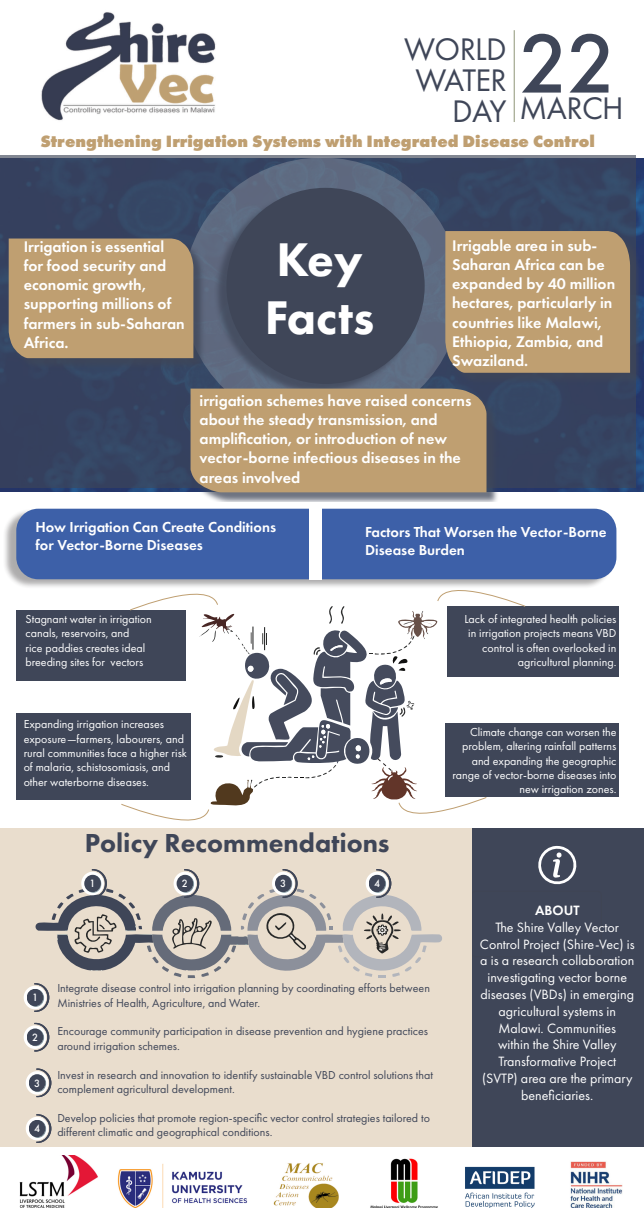
<style>
.page{position:relative;width:644px;height:1219px;background:#fff}
.page>*{position:absolute;margin:0;border:0;box-sizing:border-box;transform-origin:0 0}
.t1{font:500 86.8px "Futura PT";color:#3f4658}
.t2{font:800 49px/58.8px "Futura PT";color:#fff}
.t3{font:32.4px "Futura PT";letter-spacing:-.02em;color:#3f4658}
.t4{font:800 27px "Futura PT";color:#3f4658}
.t5{font:800 17px "Futura PT";color:#bf9f71}
.t6{font:600 16px/19.2px "Futura PT";color:#fff}
.t7{font:600 15px/18px "Futura PT";color:#fff}
.t8{font:14px/16.8px "Futura PT";color:#fff;text-align:center}
.t9{font:600 14px "Futura PT";color:#fff}
.t10{font:12px/14.4px "Futura PT";color:#fff}
.t11{font:12px/14.4px "Futura PT";color:#3f4658}
.t12{font:500 11px "Futura PT";color:#fff;scale:.96 1}
</style>
<div class="page">
<img style="left:41px;top:12px;width:175px;height:109px">
<hr style="left:513px;top:30px;width:1px;height:92px;background:#8f9678">
<img style="left:19px;top:1155px;width:604px;height:53px">
<div style="left:0;top:155px;width:635px;height:333px;background:#354462"></div>
<div style="left:183px;top:158px;width:277px;height:270px;background:#5e6b81;border-radius:50%"></div>
<div style="left:214px;top:189px;width:208px;height:207px;background:#3f4658;opacity:.75"></div>
<div style="left:226px;top:188px;width:198px;height:196px;background:#3f4658;border-radius:50%"></div>
<div style="left:10px;top:240px;width:196px;height:131px;background:#3f4658;opacity:.75"></div>
<div style="left:9px;top:238px;width:184px;height:120px;background:#bf9f71"></div>
<div style="left:446px;top:233px;width:196px;height:152px;background:#3f4658;opacity:.75"></div>
<div style="left:445px;top:231px;width:185px;height:142px;background:#bf9f71"></div>
<div style="left:192px;top:390px;width:307px;height:115px;background:#3f4658;opacity:.75"></div>
<svg style="left:0;top:389px;width:630px;height:105px"></svg>
<div style="left:0;top:502px;width:629px;height:327px;background:#fff"></div>
<div style="left:445px;top:723px;width:174px;height:74px;background:#3f4658"></div>
<div style="left:447px;top:606px;width:172px;height:71px;background:#3f4658"></div>
<div style="left:16px;top:713px;width:174px;height:86px;background:#3f4658"></div>
<div style="left:16px;top:610px;width:169px;height:71px;background:#3f4658"></div>
<div style="left:2px;top:508px;width:611px;height:82px;background:#231f20;opacity:.41"></div>
<div style="left:16px;top:509px;width:600px;height:70px;background:#3d60a8;border-radius:22px"></div>
<div style="left:471px;top:829px;width:172px;height:318px;background:#3f4658"></div>
<div style="left:471px;top:891px;width:130px;height:66px;border:1px solid #42403d;border-radius:4px"></div>
<svg style="left:538px;top:845px;width:39px;height:40px"></svg>
<svg style="left:120px;top:575px;width:406px;height:261px"></svg>
<div style="left:0;top:829px;width:471px;height:318px;background:#e9ddcd"></div>
<div style="left:26px;top:1117px;width:22px;height:23px;background:#fff;border-radius:50%"></div>
<svg style="left:29px;top:1114px;width:22px;height:29px"></svg>
<div style="left:26px;top:1071px;width:22px;height:24px;background:#fff;border-radius:50%"></div>
<svg style="left:29px;top:1068px;width:22px;height:29px"></svg>
<div style="left:24px;top:1025px;width:22px;height:24px;background:#fff;border-radius:50%"></div>
<svg style="left:27px;top:1023px;width:22px;height:29px"></svg>
<div style="left:24px;top:986px;width:22px;height:23px;background:#fff;border-radius:50%"></div>
<svg style="left:27px;top:869px;width:415px;height:143px"></svg>
<div style="left:309px;top:502px;width:12px;height:77px;background:#fff"></div>
<p class="t1" style="left:519px;top:11px;width:98px">22</p>
<p class="t3" style="left:404px;top:30px;width:104px">WORLD</p>
<p class="t3" style="left:415px;top:61px;width:93px">WATER</p>
<p class="t3" style="left:452px;top:92px;width:56px">DAY</p>
<p class="t3" style="left:519px;top:89px;width:106px">MARCH</p>
<p class="t5" style="left:40px;top:130px;width:556px">Strengthening Irrigation Systems with Integrated Disease Control</p>
<p class="t6" style="left:24px;top:237px;width:162px">Irrigation is essential for food security and economic growth, supporting millions of farmers in sub-Saharan<br>Africa.</p>
<p class="t6" style="left:452px;top:236px;width:164px">Irrigable area in sub-<br>Saharan Africa can be expanded by 40 million hectares, particularly in countries like Malawi,<br>Ethiopia, Zambia, and<br>Swaziland.</p>
<p class="t6" style="left:199px;top:391px;width:273px">irrigation schemes have raised concerns about the steady transmission, and amplification, or introduction of new vector-borne infectious diseases in the areas involved</p>
<p class="t2" style="left:265px;top:229px;width:111px">Key<br>Facts</p>
<p class="t7" style="left:36px;top:518px;width:242px">How Irrigation Can Create Conditions for Vector-Borne Diseases</p>
<p class="t10" style="left:26px;top:612px;width:128px">Stagnant water in irrigation canals, reservoirs, and<br>rice paddies creates ideal breeding sites for vectors</p>
<p class="t7" style="left:365px;top:522px;width:243px">Factors That Worsen the Vector-Borne<br>Disease Burden</p>
<p class="t10" style="left:464px;top:611px;width:153px;text-align:right">Lack of integrated health policies in irrigation projects means VBD control is often overlooked in agricultural planning.</p>
<p class="t10" style="left:24px;top:717px;width:165px">Expanding irrigation increases exposure—farmers, labourers, and rural communities face a higher risk of malaria, schistosomiasis, and other waterborne diseases.</p>
<p class="t10" style="left:452px;top:724px;width:165px;text-align:right">Climate change can worsen the problem, altering rainfall patterns and expanding the geographic range of vector-borne diseases into new irrigation zones.</p>
<p class="t4" style="left:85px;top:826px;width:306px">Policy Recommendations</p>
<p class="t12" style="left:90px;top:877px;width:8px">1</p>
<p class="t12" style="left:182px;top:877px;width:8px">2</p>
<p class="t12" style="left:280px;top:877px;width:8px">3</p>
<p class="t12" style="left:374px;top:877px;width:8px">4</p>
<p class="t12" style="left:32px;top:991px;width:8px">1</p>
<p class="t12" style="left:32px;top:1031px;width:8px">2</p>
<p class="t12" style="left:34px;top:1076px;width:8px">3</p>
<p class="t12" style="left:34px;top:1122px;width:8px">4</p>
<p class="t11" style="left:57px;top:981px;width:374px">Integrate disease control into irrigation planning by coordinating efforts between<br>Ministries of Health, Agriculture, and Water.</p>
<p class="t11" style="left:57px;top:1024px;width:372px">Encourage community participation in disease prevention and hygiene practices around irrigation schemes.</p>
<p class="t11" style="left:57px;top:1067px;width:377px">Invest in research and innovation to identify sustainable VBD control solutions that complement agricultural development.</p>
<p class="t11" style="left:57px;top:1111px;width:374px">Develop policies that promote region-specific vector control strategies tailored to different climatic and geographical conditions.</p>
<p class="t9" style="left:535px;top:902px;width:46px">ABOUT</p>
<p class="t8" style="left:480px;top:919px;width:156px">The Shire Valley Vector<br>Control Project (Shire-Vec) is a is a research collaboration investigating vector borne diseases (VBDs) in emerging agricultural systems in<br>Malawi. Communities<br>within the Shire Valley<br>Transformative Project (SVTP) area are the primary beneficiaries.</p>
</div>
